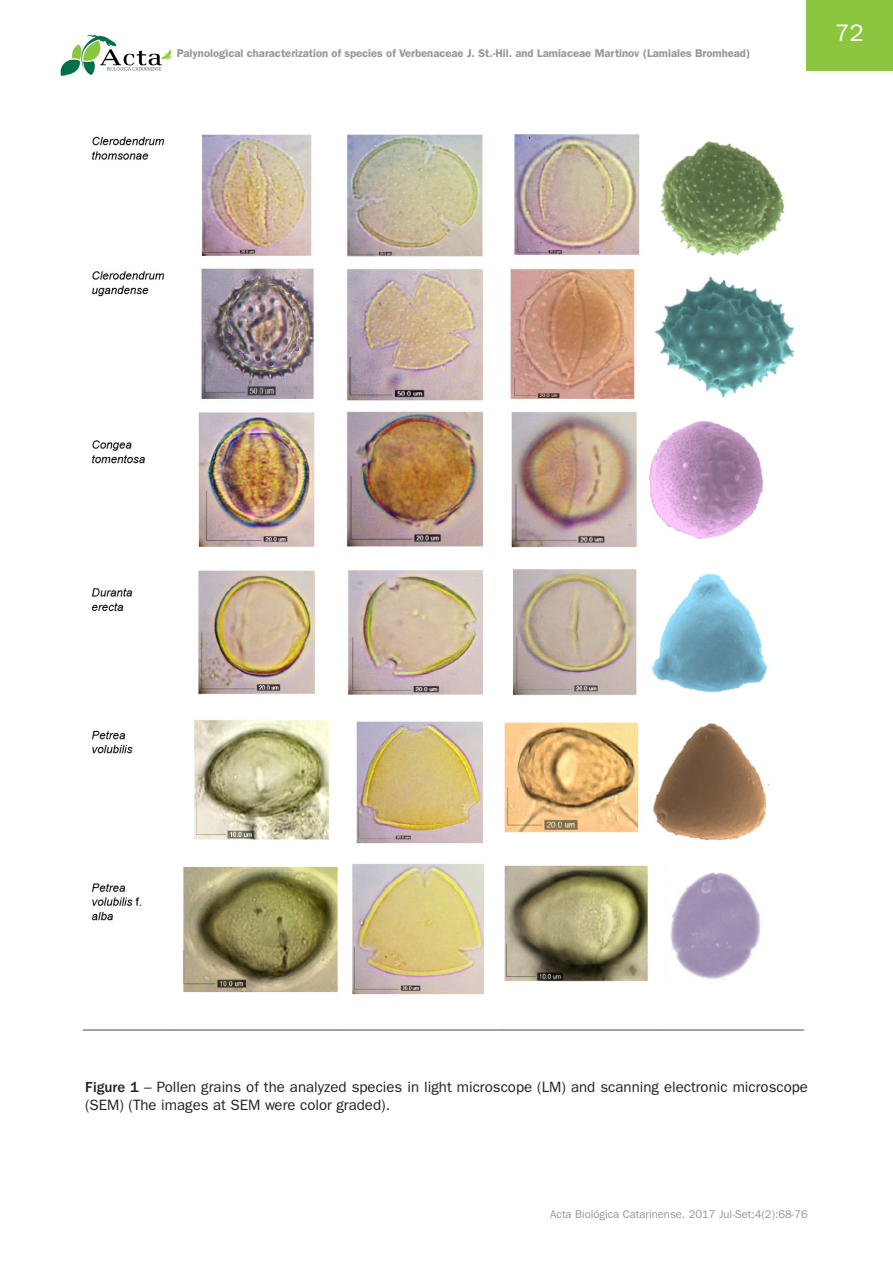
<style>
.page{position:relative;width:893px;height:1263px;background:#fff}
.page>*{position:absolute;margin:0;border:0;box-sizing:border-box;transform-origin:0 0}
.t1{font:24px "ITC Franklin Gothic Std";color:#fff}
.ACTA_tabelas_e_figur{font:15px/18px "ITC Franklin Gothic Std";color:#231f20}
.t2{font:600 11.25px "ITC Franklin Gothic Std";color:#939598}
.t3{font:11.25px "ITC Franklin Gothic Std";color:#939598}
.s1{font-weight:500}
</style>
<div class="page">
<img style="left:60px;top:34px;width:112px;height:42px">
<div style="left:806px;top:0;width:87px;height:71px;background:#8cc63e"></div>
<img style="left:82px;top:134px;width:723px;height:897px">
<img style="left:663px;top:864px;width:118px;height:121px">
<p class="t2" style="left:177px;top:46px;width:575px">Palynological characterization of species of Verbenaceae J. St.-Hil. and Lamiaceae Martinov (Lamiales Bromhead)</p>
<h1 class="t1" style="left:835px;top:19px;width:30px">72</h1>
<p class="ACTA_tabelas_e_figur" style="left:85px;top:1078px;width:724px"><span class="s1">Figure 1</span> – Pollen grains of the analyzed species in light microscope (LM) and scanning electronic microscope (SEM) (The images at SEM were color graded).</p>
<p class="t3" style="left:550px;top:1207px;width:259px">Acta Biológica Catarinense. 2017 Jul-Set;4(2):68-76</p>
</div>
